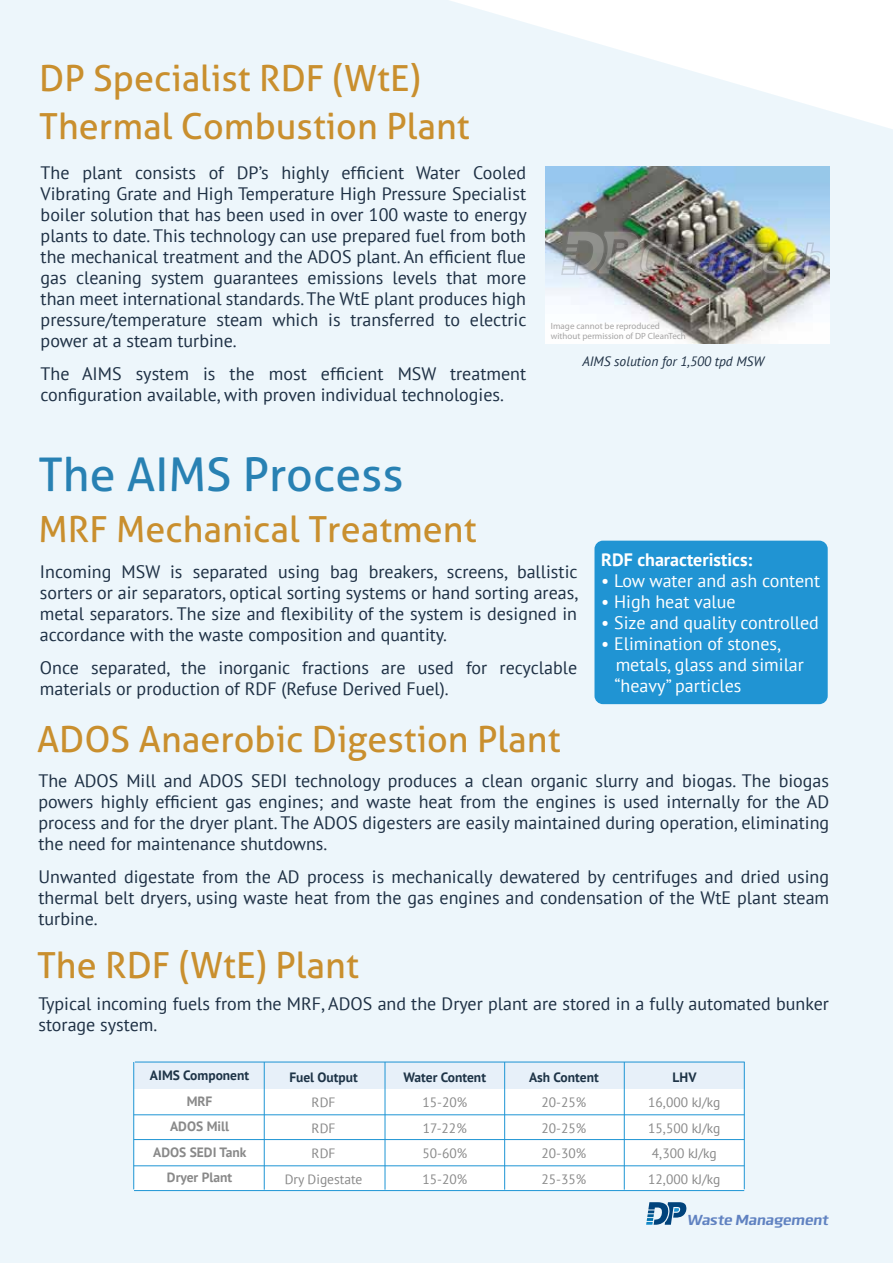
<style>
.page{position:relative;width:893px;height:1263px;background:#edf6fb}
.page>*{position:absolute;margin:0;border:0;box-sizing:border-box;transform-origin:0 0}
.t1{font:46.5px "Aller";color:#2881b3}
.t2{font:36px/48px "Aller";color:#c98f2e}
.t3{font:18px/21px "PT Sans";color:#1e3044;text-align:justify}
.t4{font:18px/21px "PT Sans";color:#fff}
.t5{font:700 18px "PT Sans";color:#fff}
.t6{font:italic 700 15.15px "Clio XS Bold";letter-spacing:-.035em;color:#6082c1}
.t7{font:13.5px/25.5px "PT Sans";color:#898989;text-align:justify}
.t8{font:700 13.5px "PT Sans";color:#1e3447}
.t9{font:700 13.5px/25.5px "PT Sans";color:#898989;text-align:center}
.t10{font:italic 13.5px "PT Sans";color:#1e3044}
.t11{font:9px/10.8px "Myriad Pro";color:#a5a4a4}
</style>
<div class="page">
<svg style="left:646px;top:1202px;width:41px;height:23px"></svg>
<img style="left:545px;top:167px;width:285px;height:176px">
<div style="left:594px;top:541px;width:234px;height:163px;background:#2094d3;border-radius:8px"></div>
<div style="left:134px;top:1062px;width:610px;height:128px;background:#fff"></div>
<div style="left:134px;top:1061px;width:610px;height:27px;background:#e7f0f9"></div>
<hr style="left:134px;top:1114px;width:610px;height:1px;background:#1e95d4">
<hr style="left:264px;top:1062px;width:1px;height:127px;background:#1e95d4">
<hr style="left:134px;top:1190px;width:610px;height:1px;background:#1e95d4">
<hr style="left:134px;top:1139px;width:610px;height:1px;background:#1e95d4">
<hr style="left:134px;top:1165px;width:610px;height:1px;background:#1e95d4">
<hr style="left:385px;top:1062px;width:1px;height:127px;background:#1e95d4">
<hr style="left:504px;top:1062px;width:1px;height:127px;background:#1e95d4">
<hr style="left:624px;top:1062px;width:1px;height:127px;background:#1e95d4">
<hr style="left:744px;top:1062px;width:1px;height:127px;background:#1e95d4">
<hr style="left:133px;top:1062px;width:1px;height:127px;background:#1e95d4">
<hr style="left:135px;top:1062px;width:610px;height:1px;background:#1e95d4">
<img style="left:561px;top:230px;width:263px;height:45px">
<h2 class="t2" style="left:39px;top:54px;width:432px">DP Specialist RDF (WtE)<br>Thermal Combustion Plant</h2>
<p class="t3" style="left:41px;top:162px;width:488px">The plant consists of DP’s highly efficient Water Cooled Vibrating Grate and High Temperature High Pressure Specialist boiler solution that has been used in over 100 waste to energy plants to date. This technology can use prepared fuel from both the mechanical treatment and the ADOS plant. An efficient flue gas cleaning system guarantees emissions levels that more than meet international standards. The WtE plant produces high pressure/temperature steam which is transferred to electric power at a steam turbine.</p>
<p class="t3" style="left:41px;top:363px;width:487px">The AIMS system is the most efficient MSW treatment configuration available, with proven individual technologies.</p>
<p class="t11" style="left:551px;top:320px;width:137px">Image cannot be reproduced without permission of DP CleanTech</p>
<p class="t10" style="left:582px;top:353px;width:183px">AIMS solution for 1,500 tpd MSW</p>
<h1 class="t1" style="left:39px;top:446px;width:366px">The AIMS Process</h1>
<h2 class="t2" style="left:39px;top:505px;width:440px">MRF Mechanical Treatment</h2>
<p class="t3" style="left:40px;top:561px;width:540px">Incoming MSW is separated using bag breakers, screens, ballistic sorters or air separators, optical sorting systems or hand sorting areas, metal separators. The size and flexibility of the system is designed in accordance with the waste composition and quantity.</p>
<p class="t3" style="left:40px;top:657px;width:539px">Once separated, the inorganic fractions are used for recyclable materials or production of RDF (Refuse Derived Fuel).</p>
<p class="t5" style="left:601px;top:547px;width:153px">RDF characteristics:</p>
<p class="t4" style="left:601px;top:569px;width:220px">• Low water and ash content</p>
<p class="t4" style="left:601px;top:590px;width:136px">• High heat value</p>
<p class="t4" style="left:601px;top:611px;width:219px">• Size and quality controlled</p>
<p class="t4" style="left:614px;top:632px;width:191px;text-indent:-13px">• Elimination of stones, metals, glass and similar “heavy” particles</p>
<h2 class="t2" style="left:37px;top:715px;width:525px">ADOS Anaerobic Digestion Plant</h2>
<p class="t3" style="left:38px;top:769px;width:792px">The ADOS Mill and ADOS SEDI technology produces a clean organic slurry and biogas. The biogas powers highly efficient gas engines; and waste heat from the engines is used internally for the AD process and for the dryer plant. The ADOS digesters are easily maintained during operation, eliminating the need for maintenance shutdowns.</p>
<p class="t3" style="left:38px;top:866px;width:792px">Unwanted digestate from the AD process is mechanically dewatered by centrifuges and dried using thermal belt dryers, using waste heat from the gas engines and condensation of the WtE plant steam turbine.</p>
<h2 class="t2" style="left:37px;top:941px;width:323px">The RDF (WtE) Plant</h2>
<p class="t3" style="left:38px;top:993px;width:792px">Typical incoming fuels from the MRF, ADOS and the Dryer plant are stored in a fully automated bunker storage system.</p>
<p class="t8" style="left:289px;top:1068px;width:70px">Fuel Output</p>
<p class="t7" style="left:285px;top:1089px;width:79px;text-align:center">RDF<br>RDF<br>RDF<br>Dry Digestate</p>
<p class="t8" style="left:150px;top:1066px;width:101px">AIMS Component</p>
<p class="t9" style="left:153px;top:1088px;width:95px">MRF<br>ADOS Mill<br>ADOS SEDI Tank<br>Dryer Plant</p>
<p class="t8" style="left:404px;top:1068px;width:84px">Water Content</p>
<p class="t7" style="left:422px;top:1089px;width:46px">15-20% 17-22% 50-60% 15-20%</p>
<p class="t8" style="left:529px;top:1068px;width:71px">Ash Content</p>
<p class="t7" style="left:542px;top:1089px;width:46px">20-25% 20-25% 20-30% 25-35%</p>
<p class="t8" style="left:673px;top:1068px;width:25px">LHV</p>
<p class="t7" style="left:648px;top:1089px;width:74px;text-align:left">16,000 kJ/kg<br>15,500 kJ/kg<br>4,300 kJ/kg<br>12,000 kJ/kg</p>
<p class="t6" style="left:687px;top:1210px;width:143px">Waste Management</p>
</div>
